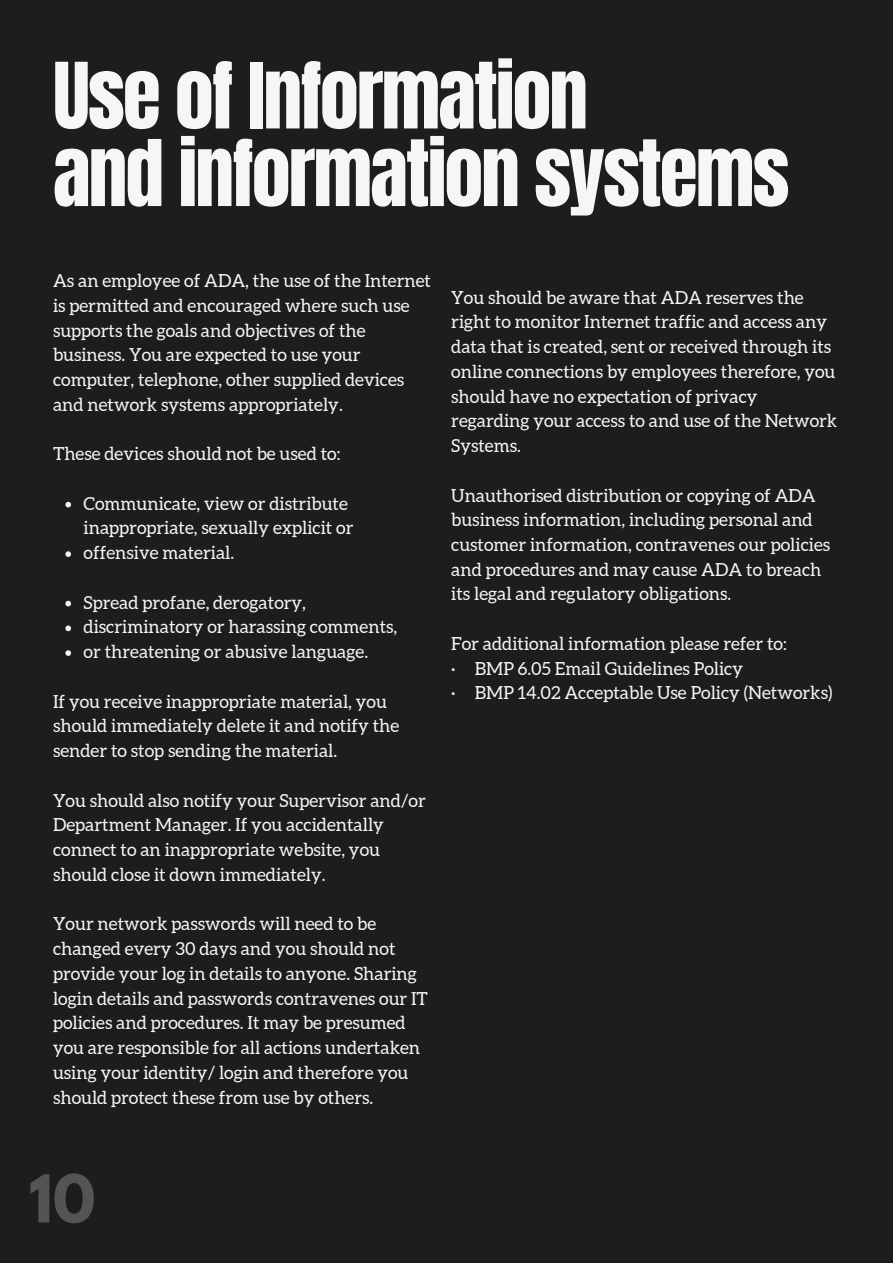
<style>
.page{position:relative;width:893px;height:1264px;background:#fff}
.page>*{position:absolute;margin:0;border:0;box-sizing:border-box;transform-origin:0 0}
.t1{font:77.55px/77.6px "Anton";letter-spacing:-.025em;color:#f6f6f4}
.t2{font:700 58.5px "League Spartan";color:#545454}
.t3{font:18px/24.8px "Aleo";color:#f6f6f4}
</style>
<div class="page">
<div style="left:0;top:0;width:892px;height:1262px;background:#1d1d1e"></div>
<svg style="left:65px;top:502px;width:6px;height:5px"></svg>
<svg style="left:65px;top:551px;width:6px;height:6px"></svg>
<svg style="left:65px;top:601px;width:6px;height:5px"></svg>
<svg style="left:65px;top:625px;width:6px;height:6px"></svg>
<svg style="left:65px;top:650px;width:6px;height:6px"></svg>
<h1 class="t1" style="left:53px;top:58px;width:738px">Use of Information<br>and information systems</h1>
<p class="t3" style="left:53px;top:268px;width:379px">As an employee of ADA, the use of the Internet is permitted and encouraged where such use supports the goals and objectives of the business. You are expected to use your computer, telephone, other supplied devices and network systems appropriately.</p>
<p class="t3" style="left:53px;top:441px;width:289px">These devices should not be used to:</p>
<p class="t3" style="left:84px;top:491px;width:271px">Communicate, view or distribute inappropriate, sexually explicit or offensive material.</p>
<p class="t3" style="left:84px;top:590px;width:315px">Spread profane, derogatory, discriminatory or harassing comments, or threatening or abusive language.</p>
<p class="t3" style="left:53px;top:688px;width:348px">If you receive inappropriate material, you should immediately delete it and notify the sender to stop sending the material.</p>
<p class="t3" style="left:53px;top:787px;width:374px">You should also notify your Supervisor and/or Department Manager. If you accidentally connect to an inappropriate website, you should close it down immediately.</p>
<p class="t3" style="left:53px;top:911px;width:376px">Your network passwords will need to be changed every 30 days and you should not provide your log in details to anyone. Sharing login details and passwords contravenes our IT policies and procedures. It may be presumed you are responsible for all actions undertaken using your identity/ login and therefore you should protect these from use by others.</p>
<p class="t3" style="left:451px;top:285px;width:387px">You should be aware that ADA reserves the right to monitor Internet traffic and access any data that is created, sent or received through its online connections by employees therefore, you should have no expectation of privacy regarding your access to and use of the Network Systems.</p>
<p class="t3" style="left:451px;top:482px;width:380px">Unauthorised distribution or copying of ADA business information, including personal and customer information, contravenes our policies and procedures and may cause ADA to breach its legal and regulatory obligations.</p>
<p class="t3" style="left:451px;top:631px;width:382px">For additional information please refer to:<br>· BMP 6.05 Email Guidelines Policy<br>· BMP 14.02 Acceptable Use Policy (Networks)</p>
<h2 class="t2" style="left:29px;top:1169px;width:68px">10</h2>
</div>
